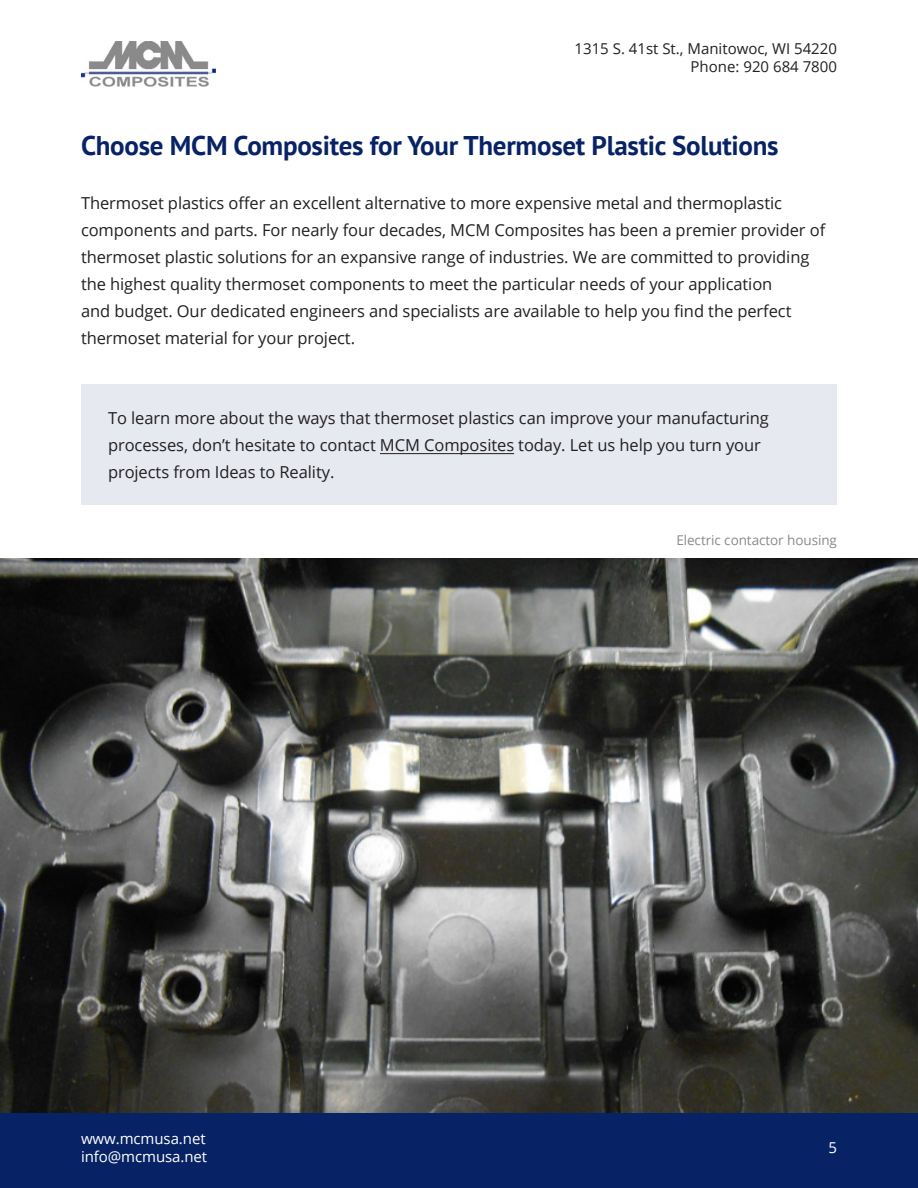
<style>
.page{position:relative;width:918px;height:1188px;background:#fff}
.page>*{position:absolute;margin:0;border:0;box-sizing:border-box;transform-origin:0 0}
.Heading_1{font:700 27px "PT Sans";letter-spacing:-.01em;color:#082365}
.Body_Text{font:16.5px/27px "Open Sans";letter-spacing:-.005em;color:#231f20}
.t1{font:15px/18px "Open Sans";color:#231f20;text-align:right}
.t2{font:15px/18px "Open Sans";letter-spacing:-.005em;color:#fff}
.Body_Caption{font:13.5px "Open Sans";letter-spacing:-.005em;color:#8a8a8a}
</style>
<div class="page">
<div style="left:0;top:1107px;width:918px;height:81px;background:#082365"></div>
<img style="left:81px;top:42px;width:135px;height:44px">
<div style="left:81px;top:384px;width:756px;height:121px;background:#e6e9f0"></div>
<hr style="left:380px;top:453px;width:134px;height:1px;background:#231f20">
<img style="left:0;top:558px;width:918px;height:554px">
<p class="t1" style="left:575px;top:39px;width:264px">1315 S. 41st St., Manitowoc, WI 54220<br>Phone: 920 684 7800</p>
<p class="Heading_1" style="left:81px;top:128px;width:699px">Choose MCM Composites for Your Thermoset Plastic Solutions</p>
<p class="Body_Text" style="left:81px;top:189px;width:746px">Thermoset plastics offer an excellent alternative to more expensive metal and thermoplastic components and parts. For nearly four decades, MCM Composites has been a premier provider of thermoset plastic solutions for an expansive range of industries. We are committed to providing the highest quality thermoset components to meet the particular needs of your application<br>and budget. Our dedicated engineers and specialists are available to help you find the perfect thermoset material for your project.</p>
<p class="Body_Text" style="left:108px;top:404px;width:663px">To learn more about the ways that thermoset plastics can improve your manufacturing processes, don’t hesitate to contact MCM Composites today. Let us help you turn your projects from Ideas to Reality.</p>
<p class="t2" style="left:81px;top:1129px;width:128px">www.mcmusa.net info@mcmusa.net</p>
<p class="Body_Caption" style="left:676px;top:530px;width:162px">Electric contactor housing</p>
<p class="t2" style="left:828px;top:1138px;width:10px">5</p>
</div>
